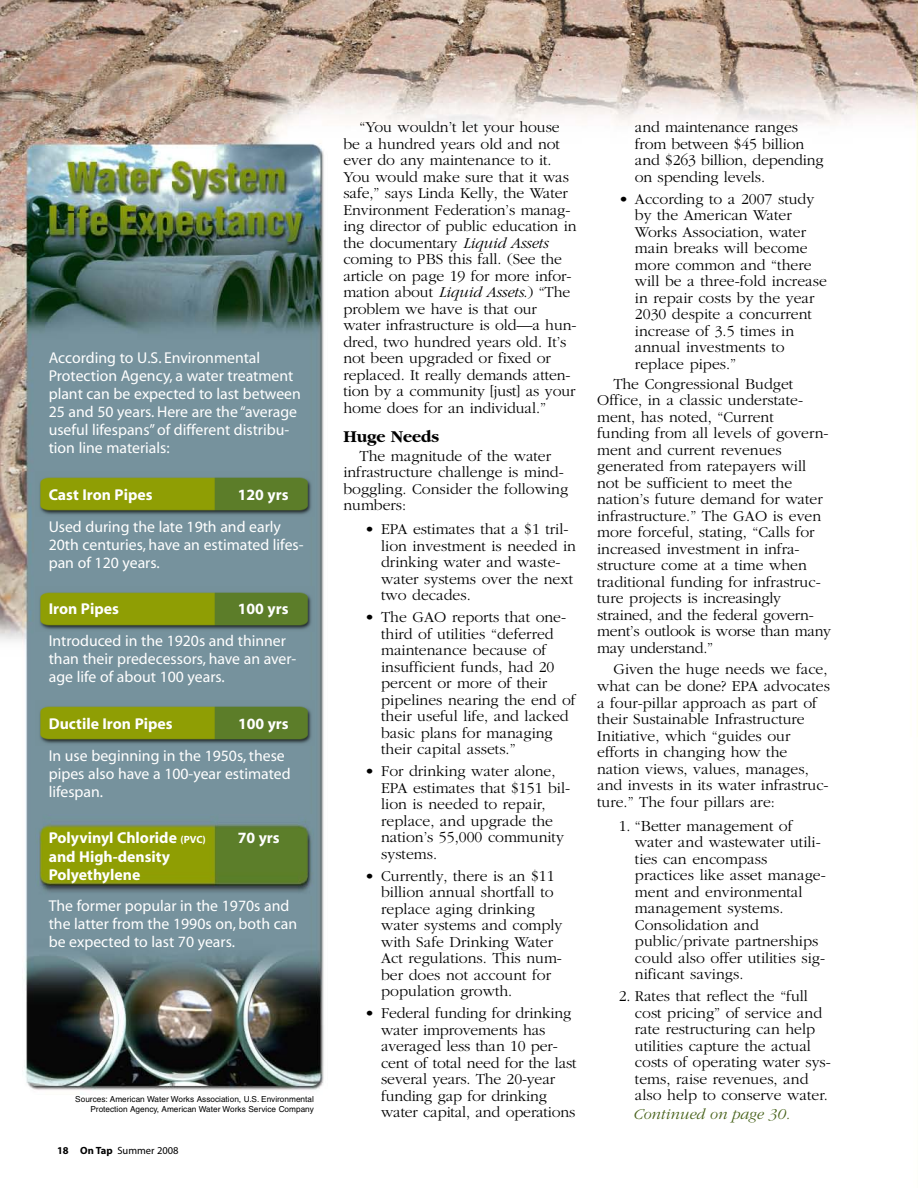
<style>
.page{position:relative;width:918px;height:1188px;background:#fff}
.page>*{position:absolute;margin:0;border:0;box-sizing:border-box;transform-origin:0 0}
.t1{font:700 17.25px "Garamond";color:#000}
.t2{font:300 15.75px/16.5px "Garamond";color:#000}
.t3{font:15.75px/18px "Myriad";color:#fff}
.t4{font:700 15.75px/18px "Myriad";color:#fff}
.t5{font:italic 300 15.75px "Garamond";color:#466119}
.t6{font:10.5px "Myriad";color:#000}
.t7{font:8.25px "Helvetica";color:#000}
.s1{font-style:italic}
.s2{font-size:10.5px}
.s3{font-weight:700}
</style>
<div class="page">
<img style="left:0;top:0;width:918px;height:1090px">
<img style="left:35px;top:471px;width:280px;height:45px">
<img style="left:35px;top:587px;width:280px;height:45px">
<img style="left:35px;top:701px;width:280px;height:45px">
<img style="left:35px;top:815px;width:280px;height:80px">
<p class="t2" style="left:343px;top:119px;width:235px;text-indent:16px">“You wouldn’t let your house be a hundred years old and not ever do any maintenance to it.<br>You would make sure that it was safe,” says Linda Kelly, the Water<br>Environment Federation’s manag&shy;ing director of public education in the documentary <span class="s1">Liquid Assets </span>coming to PBS this fall. (See the article on page 19 for more infor&shy;mation about <span class="s1">Liquid Assets</span>.) “The problem we have is that our water infrastructure is old—a hun&shy;dred, two hundred years old. It’s not been upgraded or fixed or replaced. It really demands atten&shy;tion by a community [just] as your home does for an individual.”</p>
<p class="t1" style="left:343px;top:426px;width:98px">Huge Needs</p>
<p class="t2" style="left:343px;top:447px;width:226px;text-indent:16px">The magnitude of the water infrastructure challenge is mind&shy;boggling. Consider the following numbers:</p>
<p class="t2" style="left:381px;top:521px;width:196px;text-indent:-16px">• EPA estimates that a $1 tril&shy;lion investment is needed in drinking water and waste&shy;water systems over the next two decades.</p>
<p class="t2" style="left:381px;top:609px;width:196px;text-indent:-16px">• The GAO reports that one&shy;third of utilities “deferred maintenance because of insufficient funds, had 20 percent or more of their pipelines nearing the end of their useful life, and lacked basic plans for managing their capital assets.”</p>
<p class="t2" style="left:381px;top:763px;width:191px;text-indent:-16px">• For drinking water alone,<br>EPA estimates that $151 bil&shy;lion is needed to repair, replace, and upgrade the nation’s 55,000 community systems.</p>
<p class="t2" style="left:381px;top:867px;width:183px;text-indent:-16px">• Currently, there is an $11 billion annual shortfall to replace aging drinking water systems and comply with Safe Drinking Water<br>Act regulations. This num&shy;ber does not account for population growth.</p>
<p class="t2" style="left:381px;top:1004px;width:197px;text-indent:-16px">• Federal funding for drinking water improvements has averaged less than 10 per&shy;cent of total need for the last several years. The 20-year funding gap for drinking water capital, and operations</p>
<p class="t2" style="left:635px;top:119px;width:190px">and maintenance ranges from between $45 billion and $263 billion, depending on spending levels.</p>
<p class="t2" style="left:635px;top:190px;width:194px;text-indent:-16px">• According to a 2007 study by the American Water<br>Works Association, water main breaks will become more common and “there will be a three-fold increase in repair costs by the year<br>2030 despite a concurrent increase of 3.5 times in annual investments to replace pipes.”</p>
<p class="t2" style="left:597px;top:375px;width:236px;text-indent:16px">The Congressional Budget<br>Office, in a classic understate&shy;ment, has noted, “Current<br>funding from all levels of govern&shy;ment and current revenues generated from ratepayers will not be sufficient to meet the nation’s future demand for water infrastructure.” The GAO is even more forceful, stating, “Calls for increased investment in infra&shy;structure come at a time when traditional funding for infrastruc&shy;ture projects is increasingly strained, and the federal govern&shy;ment’s outlook is worse than many may understand.”</p>
<p class="t2" style="left:597px;top:661px;width:234px;text-indent:16px">Given the huge needs we face, what can be done? EPA advocates a four-pillar approach as part of their Sustainable Infrastructure<br>Initiative, which “guides our efforts in changing how the nation views, values, manages, and invests in its water infrastruc&shy;ture.” The four pillars are:</p>
<p class="t2" style="left:635px;top:817px;width:192px;text-indent:-16px">1. “Better management of water and wastewater utili&shy;ties can encompass practices like asset manage&shy;ment and environmental management systems.<br>Consolidation and public/private partnerships could also offer utilities sig&shy;nificant savings.</p>
<p class="t2" style="left:635px;top:987px;width:197px;text-indent:-16px">2. Rates that reflect the “full cost pricing” of service and rate restructuring can help utilities capture the actual costs of operating water sys&shy;tems, raise revenues, and</p>
<p class="t3" style="left:49px;top:350px;width:254px">According to U.S. Environmental Protection Agency, a water treatment plant can be expected to last between 25 and 50 years. Here are the “average useful lifespans” of different distribu&shy;tion line materials:</p>
<p class="t4" style="left:49px;top:487px;width:105px">Cast Iron Pipes</p>
<p class="t4" style="left:238px;top:487px;width:52px">120 yrs</p>
<p class="t3" style="left:49px;top:519px;width:256px">Used during the late 19th and early<br>20th centuries, have an estimated lifes&shy;pan of 120 years.</p>
<p class="t4" style="left:49px;top:601px;width:72px">Iron Pipes</p>
<p class="t4" style="left:238px;top:601px;width:52px">100 yrs</p>
<p class="t3" style="left:49px;top:633px;width:249px">Introduced in the 1920s and thinner than their predecessors, have an aver&shy;age life of about 100 years.</p>
<p class="t4" style="left:49px;top:716px;width:125px">Ductile Iron Pipes</p>
<p class="t4" style="left:238px;top:716px;width:52px">100 yrs</p>
<p class="t3" style="left:49px;top:748px;width:243px">In use beginning in the 1950s, these pipes also have a 100-year estimated lifespan.</p>
<p class="t4" style="left:49px;top:831px;width:159px">Polyvinyl Chloride <span class="s2">(PVC)</span></p>
<p class="t4" style="left:238px;top:831px;width:44px">70 yrs</p>
<p class="t4" style="left:49px;top:849px;width:123px">and High-density<br>Polyethylene</p>
<p class="t3" style="left:49px;top:898px;width:250px">The former popular in the 1970s and the latter from the 1990s on, both can be expected to last 70 years.</p>
<p class="t7" style="left:75px;top:1096px;width:240px">Sources: American Water Works Association, U.S. Environmental</p>
<p class="t2" style="left:635px;top:1086px;width:195px">also help to conserve water.</p>
<p class="t7" style="left:90px;top:1106px;width:225px">Protection Agency, American Water Works Service Company</p>
<p class="t5" style="left:633px;top:1104px;width:158px">Continued on page 30.</p>
<p class="t6" style="left:57px;top:1146px;width:123px"><span class="s3">18 On Tap</span> Summer 2008</p>
</div>
